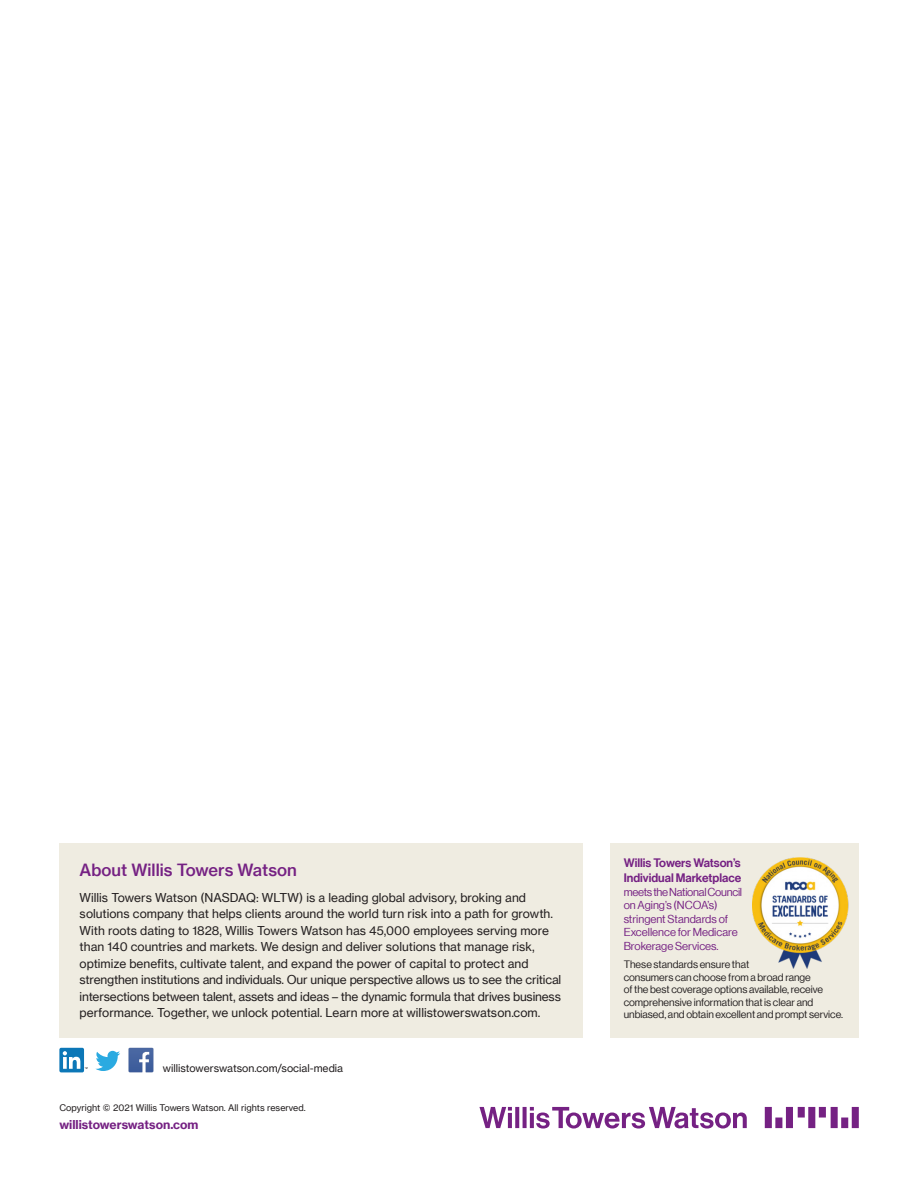
<style>
.page{position:relative;width:918px;height:1188px;background:#fff}
.page>*{position:absolute;margin:0;border:0;box-sizing:border-box;transform-origin:0 0}
.t1{font:16.5px "N Haas Grotesk TX Pro 65 Md";color:#752183}
.t2{font:12px/16.5px "N Haas Grotesk TX Pro 55 Rg";color:#231f20}
.t3{font:12px/15px "N Haas Grotesk DS Pro 65 Md";color:#752183}
.t4{font:12px "N Haas Grotesk TX Pro 75 Bd";color:#752183}
.t5{font:11.25px/13.5px "N Haas Grotesk DS Pro 55 Rg";color:#752183}
.t6{font:10.5px/12.6px "N Haas Grotesk DS Pro 55 Rg";color:#231f20}
.t7{font:10.5px "N Haas Grotesk TX Pro 55 Rg";color:#231f20}
.t8{font:9px "N Haas Grotesk TX Pro 55 Rg";color:#231f20}
</style>
<div class="page">
<div style="left:59px;top:843px;width:524px;height:194px;background:#efece1"></div>
<div style="left:59px;top:1048px;width:25px;height:24px;background:#0c77b7;border-radius:2px"></div>
<svg style="left:63px;top:1051px;width:25px;height:18px"></svg>
<svg style="left:95px;top:1051px;width:25px;height:20px"></svg>
<svg style="left:129px;top:1048px;width:24px;height:24px"></svg>
<div style="left:610px;top:843px;width:249px;height:194px;background:#efece1"></div>
<img style="left:753px;top:858px;width:95px;height:111px">
<svg style="left:479px;top:1107px;width:380px;height:22px"></svg>
<h1 class="t1" style="left:80px;top:860px;width:219px">About Willis Towers Watson</h1>
<p class="t2" style="left:80px;top:889px;width:483px">Willis Towers Watson (NASDAQ: WLTW) is a leading global advisory, broking and solutions company that helps clients around the world turn risk into a path for growth.<br>With roots dating to 1828, Willis Towers Watson has 45,000 employees serving more than 140 countries and markets. We design and deliver solutions that manage risk, optimize benefits, cultivate talent, and expand the power of capital to protect and strengthen institutions and individuals. Our unique perspective allows us to see the critical intersections between talent, assets and ideas – the dynamic formula that drives business performance. Together, we unlock potential. Learn more at willistowerswatson.com.</p>
<p class="t7" style="left:163px;top:1062px;width:182px">willistowerswatson.com/social-media</p>
<p class="t8" style="left:59px;top:1102px;width:248px">Copyright © 2021 Willis Towers Watson. All rights reserved.</p>
<p class="t4" style="left:59px;top:1117px;width:141px">willistowerswatson.com</p>
<p class="t3" style="left:624px;top:856px;width:119px">Willis Towers Watson’s<br>Individual Marketplace</p>
<p class="t5" style="left:624px;top:885px;width:120px">meets the National Council on Aging’s (NCOA’s) stringent Standards of<br>Excellence for Medicare<br>Brokerage Services.</p>
<p class="t6" style="left:624px;top:958px;width:221px">These standards ensure that<br>consumers can choose from a broad range<br>of the best coverage options available, receive comprehensive information that is clear and unbiased, and obtain excellent and prompt service.</p>
</div>
